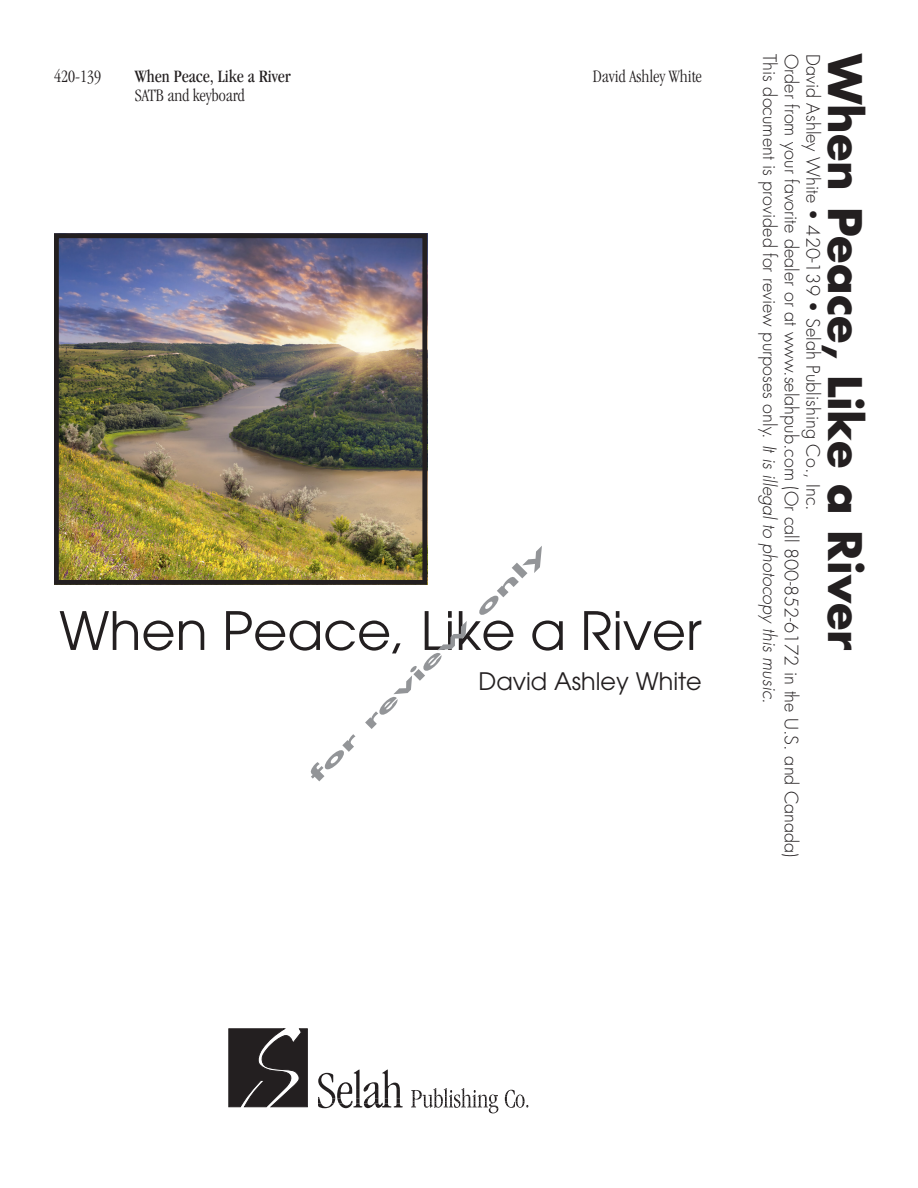
<style>
.page{position:relative;width:918px;height:1188px;background:#fff}
.page>*{position:absolute;margin:0;border:0;box-sizing:border-box;transform-origin:0 0}
.t1{font:52.5px "Avan Garde LT";color:#231f20}
.t2{font:700 45px "Futura";color:#231f20}
.t3{font:24px "Avan Garde LT";color:#231f20}
.t4{font:300 18px "Futura";color:#231f20}
.t5{font:300 condensed 18px "Garamond";color:#231f20}
.t6{font:condensed 18px "Garamond";color:#231f20}
.t7{font:700 18px "Futura";color:#939598;scale:2.25 1}
.s1{font-style:italic}
</style>
<div class="page">
<svg style="left:229px;top:1029px;width:79px;height:78px;background:#373334"></svg>
<svg style="left:411px;top:1088px;width:117px;height:25px"></svg>
<svg style="left:318px;top:1069px;width:85px;height:39px"></svg>
<img style="left:60px;top:239px;width:361px;height:340px">
<div style="left:54px;top:233px;width:373px;height:352px;border:5px solid #231f20"></div>
<p class="t5" style="left:54px;top:66px;width:49px">420-139</p>
<p class="t6" style="left:135px;top:66px;width:157px">When Peace, Like a River</p>
<p class="t5" style="left:593px;top:66px;width:110px">David Ashley White</p>
<p class="t5" style="left:135px;top:86px;width:111px">SATB and keyboard</p>
<p class="t7" style="left:304px;top:770px;width:147px;rotate:-45deg">for review only</p>
<p class="t1" style="left:59px;top:600px;width:644px">When Peace, Like a River</p>
<p class="t3" style="left:479px;top:668px;width:225px">David Ashley White</p>
<p class="t4" style="left:781px;top:54px;width:651px;rotate:90deg">This document is provided for review purposes only. <span class="s1">It is illegal to photocopy this music.</span></p>
<p class="t4" style="left:802px;top:54px;width:805px;rotate:90deg">Order from your favorite dealer or at www.selahpub.com (Or call 800-852-6172 in the U.S. and Canada)</p>
<p class="t4" style="left:824px;top:54px;width:459px;rotate:90deg">David Ashley White • 420-139 • Selah Publishing Co., Inc.</p>
<h2 class="t2" style="left:875px;top:54px;width:598px;rotate:90deg">When Peace, Like a River</h2>
</div>
